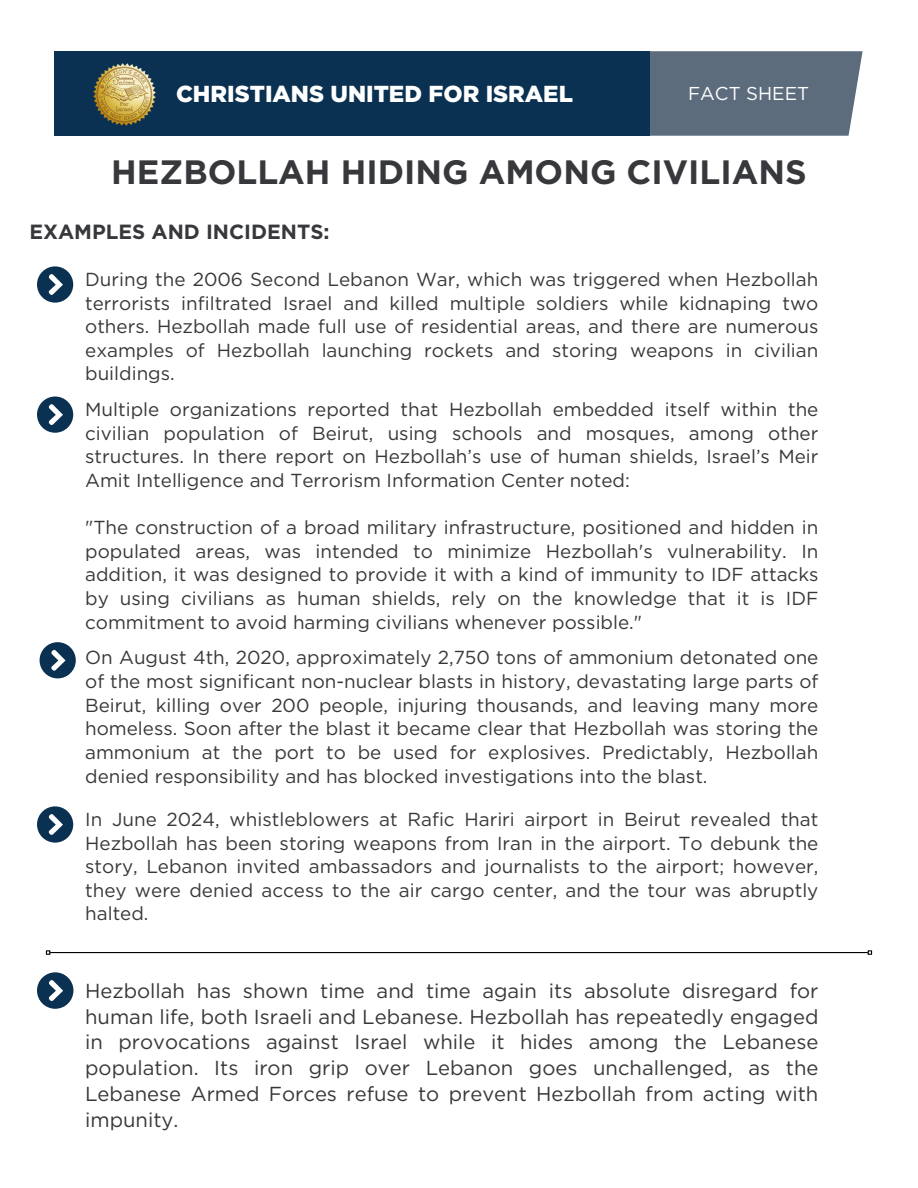
<style>
.page{position:relative;width:918px;height:1188px;background:#fff}
.page>*{position:absolute;margin:0;border:0;box-sizing:border-box;transform-origin:0 0}
.t1{font:700 33.75px "Gotham";color:#37383b}
.t2{font:900 23.1px "Gotham";color:#fff}
.t3{font:700 20.55px "Gotham";color:#37383b}
.t4{font:20.25px/26px "Gotham";color:#37383b;text-align:justify}
.t5{font:18.9px/23.7px "Gotham";color:#37383b;text-align:justify}
.t6{font:18.6px "Gotham";color:#fff}
</style>
<div class="page">
<div style="left:650px;top:51px;width:212px;height:85px;background:#5c6c7d"></div>
<div style="left:55px;top:51px;width:595px;height:85px;background:#0a3151"></div>
<img style="left:94px;top:63px;width:62px;height:62px">
<div style="left:37px;top:266px;width:36px;height:37px;background:#0a3151;border-radius:50%"></div>
<svg style="left:48px;top:274px;width:15px;height:21px"></svg>
<div style="left:37px;top:397px;width:36px;height:36px;background:#0a3151;border-radius:50%"></div>
<svg style="left:48px;top:404px;width:15px;height:21px"></svg>
<div style="left:40px;top:642px;width:36px;height:36px;background:#0a3151;border-radius:50%"></div>
<svg style="left:51px;top:650px;width:15px;height:21px"></svg>
<div style="left:37px;top:806px;width:36px;height:37px;background:#0a3151;border-radius:50%"></div>
<svg style="left:48px;top:814px;width:15px;height:21px"></svg>
<div style="left:37px;top:972px;width:36px;height:37px;background:#0a3151;border-radius:50%"></div>
<svg style="left:48px;top:980px;width:15px;height:21px"></svg>
<hr style="left:50px;top:952px;width:818px;height:1px;background:#000">
<svg style="left:46px;top:950px;width:4px;height:5px"></svg>
<svg style="left:868px;top:950px;width:4px;height:5px"></svg>
<h2 class="t2" style="left:176px;top:80px;width:398px">CHRISTIANS UNITED FOR ISRAEL</h2>
<p class="t6" style="left:688px;top:82px;width:123px">FACT SHEET</p>
<h4 class="t1" style="left:111px;top:151px;width:697px">HEZBOLLAH HIDING AMONG CIVILIANS</h4>
<h3 class="t3" style="left:29px;top:220px;width:302px">EXAMPLES AND INCIDENTS:</h3>
<h1 class="t5" style="left:85px;top:267px;width:735px">During the 2006 Second Lebanon War, which was triggered when Hezbollah terrorists infiltrated Israel and killed multiple soldiers while kidnaping two others. Hezbollah made full use of residential areas, and there are numerous examples of Hezbollah launching rockets and storing weapons in civilian buildings.</h1>
<p class="t5" style="left:85px;top:397px;width:735px">Multiple organizations reported that Hezbollah embedded itself within the civilian population of Beirut, using schools and mosques, among other structures. In there report on Hezbollah’s use of human shields, Israel’s Meir Amit Intelligence and Terrorism Information Center noted:</p>
<p class="t5" style="left:85px;top:515px;width:735px">"The construction of a broad military infrastructure, positioned and hidden in populated areas, was intended to minimize Hezbollah's vulnerability. In addition, it was designed to provide it with a kind of immunity to IDF attacks by using civilians as human shields, rely on the knowledge that it is IDF commitment to avoid harming civilians whenever possible."</p>
<p class="t5" style="left:85px;top:646px;width:735px">On August 4th, 2020, approximately 2,750 tons of ammonium detonated one of the most significant non-nuclear blasts in history, devastating large parts of Beirut, killing over 200 people, injuring thousands, and leaving many more homeless. Soon after the blast it became clear that Hezbollah was storing the ammonium at the port to be used for explosives. Predictably, Hezbollah denied responsibility and has blocked investigations into the blast.</p>
<p class="t5" style="left:85px;top:807px;width:735px">In June 2024, whistleblowers at Rafic Hariri airport in Beirut revealed that Hezbollah has been storing weapons from Iran in the airport. To debunk the story, Lebanon invited ambassadors and journalists to the airport; however, they were denied access to the air cargo center, and the tour was abruptly halted.</p>
<p class="t4" style="left:85px;top:977px;width:735px">Hezbollah has shown time and time again its absolute disregard for human life, both Israeli and Lebanese. Hezbollah has repeatedly engaged in provocations against Israel while it hides among the Lebanese population. Its iron grip over Lebanon goes unchallenged, as the Lebanese Armed Forces refuse to prevent Hezbollah from acting with impunity.</p>
</div>
